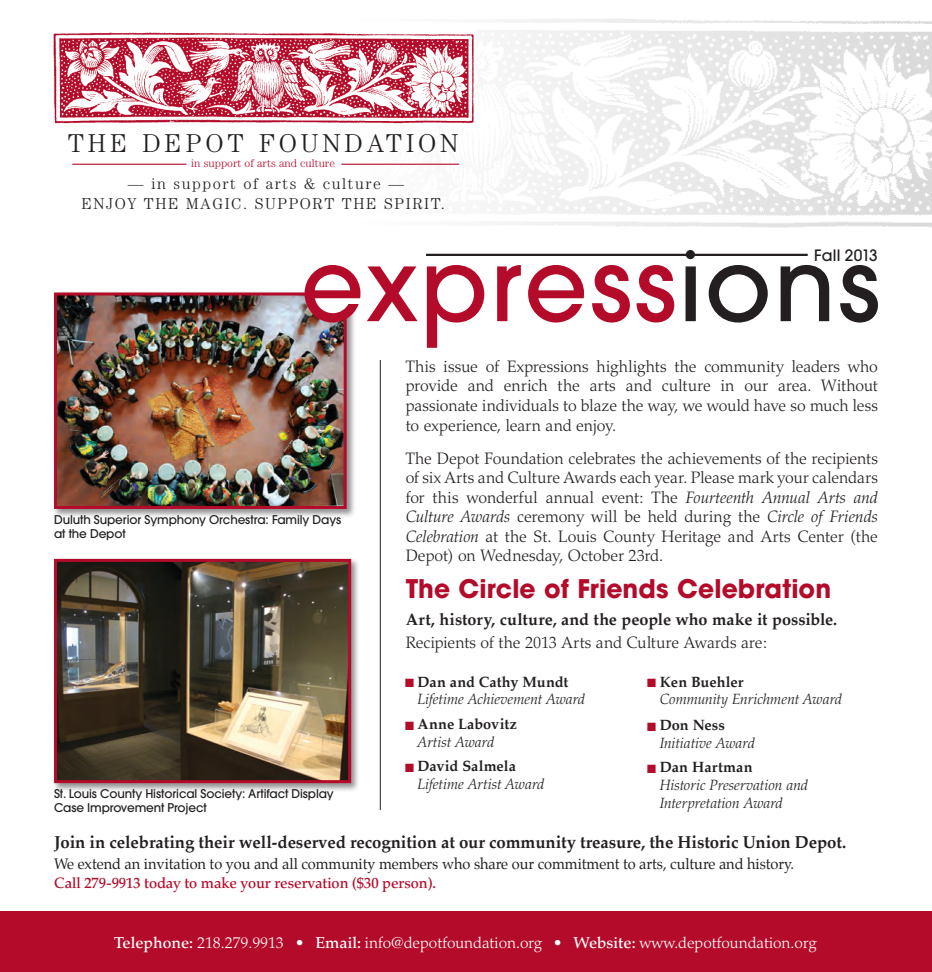
<style>
.page{position:relative;width:932px;height:972px;background:#fff}
.page>*{position:absolute;margin:0;border:0;box-sizing:border-box;transform-origin:0 0}
.t1{font:300 25.8px "Century";letter-spacing:.15em;color:#231f20}
.t2{font:700 25.5px "Avant Garde";letter-spacing:.005em;color:#b40b2a}
.t3{font:700 17.25px "Palatino";letter-spacing:-.005em;color:#231f20}
.t4{font:300 16.5px/19.5px "Palatino";color:#231f20;text-align:justify}
.t5{font:700 16.5px "Palatino";color:#231f20}
.t6{font:300 15.75px "Palatino";color:#fff}
.t7{font:300 15.75px/20.2px "Century";letter-spacing:.1em;color:#231f20;text-align:center}
.t8{font:500 15.6px "Avant Garde";letter-spacing:.005em;color:#231f20}
.t9{font:15px "Palatino";letter-spacing:-.005em;color:#231f20}
.t10{font:500 15px "Palatino";letter-spacing:-.005em;color:#b40b2a}
.t11{font:italic 300 14.85px/17.7px "Palatino";color:#231f20}
.t12{font:700 14.85px/17.7px "Palatino";letter-spacing:.005em;color:#231f20}
.t13{font:500 12px/14.4px "Avant Garde";letter-spacing:-.01em;color:#231f20}
.t14{font:300 11.25px "Century";color:#b40b2a}
.s1{font-style:italic}
.s2{color:#b40b2a}
.s3{font-weight:700;font-style:normal}
.s4{font-weight:300;font-style:italic}
.s5{font-weight:500}
</style>
<div class="page">
<div style="left:52px;top:291px;width:304px;height:227px;background:#231f20;opacity:.5"></div>
<img style="left:58px;top:296px;width:284px;height:209px">
<div style="left:54px;top:292px;width:292px;height:217px;border:3px solid #b40b2a"></div>
<img style="left:72px;top:18px;width:860px;height:210px">
<div style="left:0;top:911px;width:932px;height:61px;background:#b40b2a"></div>
<div style="left:51px;top:28px;width:425px;height:97px;background:#fff"></div>
<img style="left:53px;top:32px;width:421px;height:92px">
<hr style="left:72px;top:164px;width:114px;height:1px;background:#b40b2a">
<hr style="left:341px;top:164px;width:118px;height:1px;background:#b40b2a">
<svg style="left:685px;top:253px;width:193px;height:70px"></svg>
<svg style="left:304px;top:265px;width:370px;height:83px"></svg>
<div style="left:684px;top:245px;width:13px;height:16px;background:#fff"></div>
<svg style="left:685px;top:250px;width:10px;height:9px"></svg>
<hr style="left:426px;top:254px;width:381px;height:2px;background:#231f20">
<hr style="left:380px;top:360px;width:1px;height:450px;background:#231f20">
<div style="left:52px;top:557px;width:308px;height:235px;background:#231f20;opacity:.5"></div>
<img style="left:58px;top:563px;width:289px;height:216px">
<div style="left:54px;top:559px;width:297px;height:224px;border:3px solid #b40b2a"></div>
<h1 class="t1" style="left:68px;top:128px;width:392px">THE DEPOT FOUNDATION</h1>
<p class="t7" style="left:81px;top:173px;width:365px">— in support of arts &amp; culture —<br>ENJOY THE MAGIC. SUPPORT THE SPIRIT.</p>
<p class="t14" style="left:191px;top:157px;width:145px">in support of arts and culture</p>
<p class="t8" style="left:814px;top:245px;width:65px">Fall 2013</p>
<p class="t13" style="left:54px;top:512px;width:289px">Duluth Superior Symphony Orchestra: Family Days at the Depot</p>
<p class="t13" style="left:54px;top:786px;width:281px">St. Louis County Historical Society: Artifact Display<br>Case Improvement Project</p>
<p class="t4" style="left:405px;top:357px;width:474px">This issue of Expressions highlights the community leaders who provide and enrich the arts and culture in our area. Without passionate individuals to blaze the way, we would have so much less to experience, learn and enjoy.</p>
<p class="t4" style="left:405px;top:448px;width:474px">The Depot Foundation celebrates the achievements of the recipients of six Arts and Culture Awards each year. Please mark your calendars for this wonderful annual event: The <span class="s1">Fourteenth Annual Arts and Culture Awards</span> ceremony will be held during the <span class="s1">Circle of Friends Celebration</span> at the St. Louis County Heritage and Arts Center (the Depot) on Wednesday, October 23rd.</p>
<h2 class="t2" style="left:405px;top:572px;width:427px">The Circle of Friends Celebration</h2>
<p class="t5" style="left:405px;top:605px;width:433px">Art, history, culture, and the people who make it possible.</p>
<p class="t4" style="left:405px;top:633px;width:363px">Recipients of the 2013 Arts and Culture Awards are:</p>
<p class="t11" style="left:417px;top:673px;width:169px;text-indent:-12px"><span class="s2">■</span> <span class="s3">Dan and Cathy Mundt<br></span>Lifetime Achievement Award</p>
<p class="t12" style="left:417px;top:715px;width:101px;text-indent:-12px"><span class="s2">■</span> Anne Labovitz<br><span class="s4">Artist Award</span></p>
<p class="t11" style="left:417px;top:757px;width:128px;text-indent:-12px"><span class="s2">■</span> <span class="s3">David Salmela<br></span>Lifetime Artist Award</p>
<p class="t11" style="left:659px;top:673px;width:184px;text-indent:-12px"><span class="s2">■</span> <span class="s3">Ken Buehler<br></span>Community Enrichment Award</p>
<p class="t11" style="left:659px;top:716px;width:97px;text-indent:-12px"><span class="s2">■</span> <span class="s3">Don Ness<br></span>Initiative Award</p>
<p class="t11" style="left:659px;top:759px;width:150px;text-indent:-12px"><span class="s2">■</span> <span class="s3">Dan Hartman<br></span>Historic Preservation and<br>Interpretation Award</p>
<p class="t3" style="left:54px;top:827px;width:793px">Join in celebrating their well-deserved recognition at our community treasure, the Historic Union Depot.</p>
<p class="t9" style="left:54px;top:851px;width:741px">We extend an invitation to you and all community members who share our commitment to arts, culture and history.</p>
<p class="t10" style="left:54px;top:874px;width:383px">Call 279-9913 today to make your reservation ($30 person).</p>
<p class="t6" style="left:114px;top:934px;width:703px"><span class="s5">Telephone:</span> 218.279.9913 • <span class="s5">Email:</span> info@depotfoundation.org • <span class="s5">Website:</span> www.depotfoundation.org</p>
</div>
